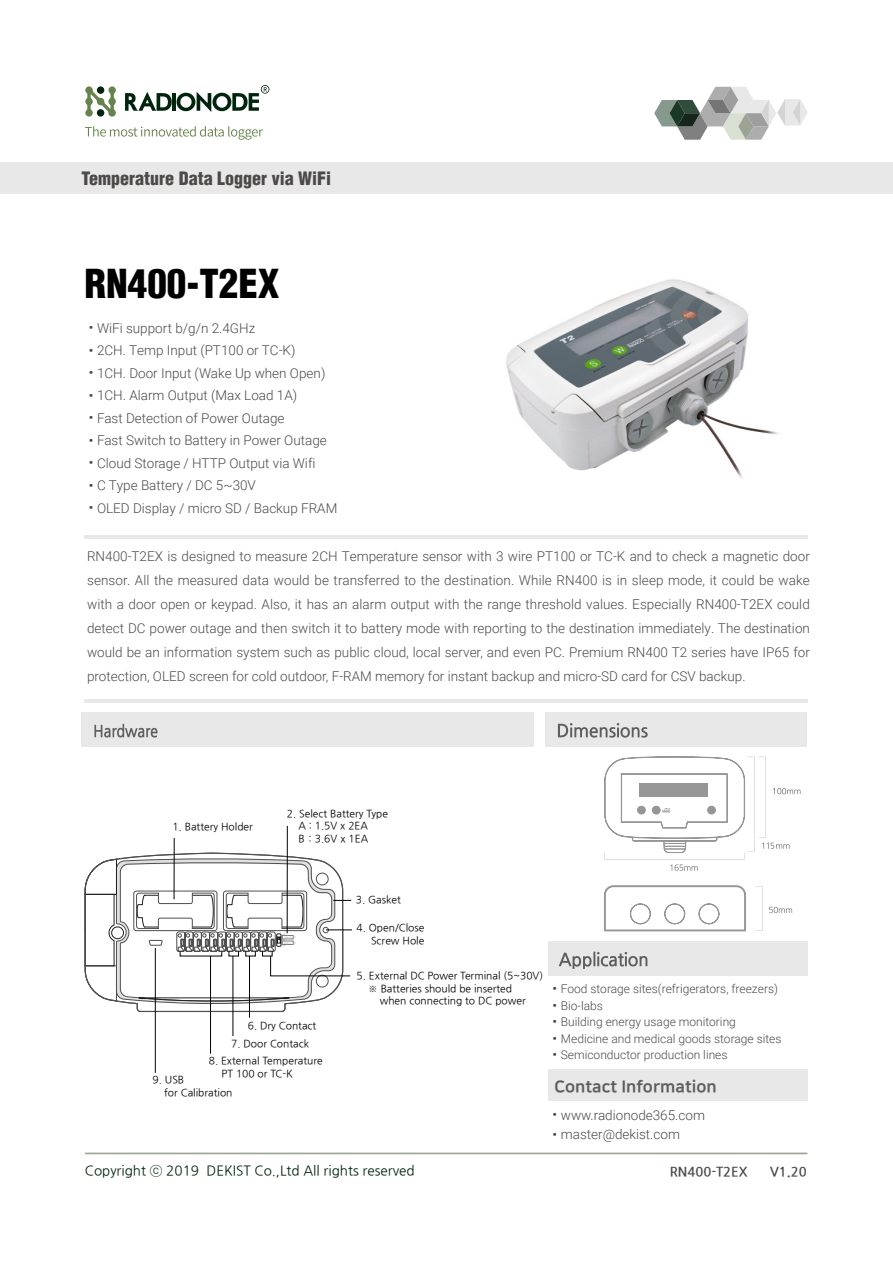
<style>
.page{position:relative;width:893px;height:1263px;background:#fff}
.page>*{position:absolute;margin:0;border:0;box-sizing:border-box;transform-origin:0 0}
.t1{font:900 condensed 39px "Helvetica";color:#000}
.t2{font:900 condensed 18px "Helvetica";color:#4c4948}
.t3{font:16.5px "Nanum Square EB";color:#5e5e5e}
.t4{font:300 13.5px/24px "Roboto";color:#4c4948;text-align:justify}
.t5{font:13.5px "Nanum Gothic";color:#00240d}
.t6{font:700 13.2px "Nanum Gothic";color:#4c4948}
.t7{font:300 12px "Roboto";color:#4c4948}
.t8{font:10.35px/12.3px "Nanum Gothic";color:#000}
.s1{font-family:"Adobe Myungjo Std";font-weight:500;font-size:12px}
.s2{font-family:"Adobe Myungjo Std";font-weight:500}
</style>
<div class="page">
<div style="left:0;top:163px;width:893px;height:31px;background:#e8e8e8"></div>
<svg style="left:85px;top:126px;width:178px;height:14px"></svg>
<svg style="left:85px;top:86px;width:31px;height:31px"></svg>
<svg style="left:125px;top:85px;width:144px;height:27px"></svg>
<svg style="left:654px;top:87px;width:154px;height:53px"></svg>
<hr style="left:85px;top:1153px;width:722px;height:1px;background:#99a18f">
<hr style="left:85px;top:535px;width:723px;height:3px;background:#e8e8e8">
<hr style="left:85px;top:699px;width:723px;height:3px;background:#e8e8e8">
<div style="left:82px;top:713px;width:452px;height:34px;background:#e8e8e8"></div>
<svg style="left:94px;top:724px;width:64px;height:13px"></svg>
<svg style="left:84px;top:825px;width:268px;height:193px"></svg>
<hr style="left:233px;top:956px;width:1px;height:80px;background:#000">
<hr style="left:210px;top:956px;width:1px;height:98px;background:#000">
<hr style="left:155px;top:948px;width:1px;height:125px;background:#000">
<img style="left:506px;top:279px;width:272px;height:199px">
<div style="left:549px;top:941px;width:259px;height:35px;background:#e8e8e8"></div>
<div style="left:549px;top:1069px;width:259px;height:32px;background:#e8e8e8"></div>
<svg style="left:559px;top:951px;width:88px;height:18px"></svg>
<div style="left:545px;top:713px;width:262px;height:34px;background:#e8e8e8"></div>
<svg style="left:558px;top:723px;width:90px;height:15px"></svg>
<svg style="left:604px;top:885px;width:142px;height:47px"></svg>
<svg style="left:769px;top:907px;width:23px;height:6px"></svg>
<svg style="left:755px;top:886px;width:7px;height:45px"></svg>
<svg style="left:604px;top:756px;width:196px;height:115px"></svg>
<h2 class="t2" style="left:82px;top:167px;width:251px">Temperature Data Logger via WiFi</h2>
<h1 class="t1" style="left:85px;top:259px;width:197px">RN400-T2EX</h1>
<p class="t4" style="left:85px;top:315px;width:172px"><span class="s1">•</span>WiFi support b/g/n 2.4GHz</p>
<p class="t4" style="left:85px;top:338px;width:212px"><span class="s1">•</span>2CH. Temp Input (PT100 or TC-K)</p>
<p class="t4" style="left:85px;top:360px;width:242px"><span class="s1">•</span>1CH. Door Input (Wake Up when Open)</p>
<p class="t4" style="left:85px;top:383px;width:214px"><span class="s1">•</span>1CH. Alarm Output (Max Load 1A)</p>
<p class="t4" style="left:85px;top:405px;width:201px"><span class="s1">•</span>Fast Detection of Power Outage</p>
<p class="t4" style="left:85px;top:428px;width:243px"><span class="s1">•</span>Fast Switch to Battery in Power Outage</p>
<p class="t4" style="left:85px;top:450px;width:232px"><span class="s1">•</span>Cloud Storage / HTTP Output via Wifi</p>
<p class="t4" style="left:85px;top:473px;width:172px"><span class="s1">•</span>C Type Battery / DC 5~30V</p>
<p class="t4" style="left:85px;top:495px;width:254px"><span class="s1">•</span>OLED Display / micro SD / Backup FRAM</p>
<p class="t4" style="left:87px;top:543px;width:724px">RN400-T2EX is designed to measure 2CH Temperature sensor with 3 wire PT100 or TC-K and to check a magnetic door sensor. All the measured data would be transferred to the destination. While RN400 is in sleep mode, it could be wake with a door open or keypad. Also, it has an alarm output with the range threshold values. Especially RN400-T2EX could detect DC power outage and then switch it to battery mode with reporting to the destination immediately. The destination would be an information system such as public cloud, local server, and even PC. Premium RN400 T2 series have IP65 for protection, OLED screen for cold outdoor, F-RAM memory for instant backup and micro-SD card for CSV backup.</p>
<p class="t8" style="left:173px;top:820px;width:82px">1. Battery Holder</p>
<p class="t8" style="left:298px;top:808px;width:91px;text-indent:-12px">2. Select Battery Type<br>A : 1.5V x 2EA<br>B : 3.6V x 1EA</p>
<p class="t8" style="left:248px;top:1020px;width:70px">6. Dry Contact</p>
<p class="t8" style="left:231px;top:1037px;width:79px">7. Door Contack</p>
<p class="t8" style="left:222px;top:1055px;width:103px;text-indent:-13px">8. External Temperature<br>PT 100 or TC-K</p>
<p class="t8" style="left:164px;top:1074px;width:70px;text-indent:-12px">9. USB<br>for Calibration</p>
<p class="t8" style="left:356px;top:894px;width:47px">3. Gasket</p>
<p class="t8" style="left:357px;top:922px;width:69px;text-align:right">4. Open/Close<br>Screw Hole</p>
<p class="t8" style="left:357px;top:970px;width:188px">5. External DC Power Terminal (5~30V)</p>
<p class="t8" style="left:368px;top:982px;width:146px">※ Batteries should be inserted</p>
<p class="t8" style="left:380px;top:995px;width:148px">when connecting to DC power</p>
<p class="t7" style="left:549px;top:980px;width:231px"><span class="s2">•</span>Food storage sites(refrigerators, freezers)</p>
<p class="t7" style="left:549px;top:997px;width:56px"><span class="s2">•</span>Bio-labs</p>
<p class="t7" style="left:549px;top:1013px;width:189px"><span class="s2">•</span>Building energy usage monitoring</p>
<p class="t7" style="left:549px;top:1030px;width:234px"><span class="s2">•</span>Medicine and medical goods storage sites</p>
<p class="t7" style="left:549px;top:1046px;width:180px"><span class="s2">•</span>Semiconductor production lines</p>
<p class="t3" style="left:554px;top:1077px;width:164px">Contact Information</p>
<p class="t4" style="left:549px;top:1102px;width:158px"><span class="s1">•</span>www.radionode365.com</p>
<p class="t4" style="left:549px;top:1121px;width:133px"><span class="s1">•</span>master@dekist.com</p>
<p class="t5" style="left:85px;top:1164px;width:331px">Copyright ⓒ 2019 DEKIST Co.,Ltd All rights reserved</p>
<p class="t6" style="left:670px;top:1166px;width:79px">RN400-T2EX</p>
<p class="t6" style="left:770px;top:1166px;width:38px">V1.20</p>
</div>
